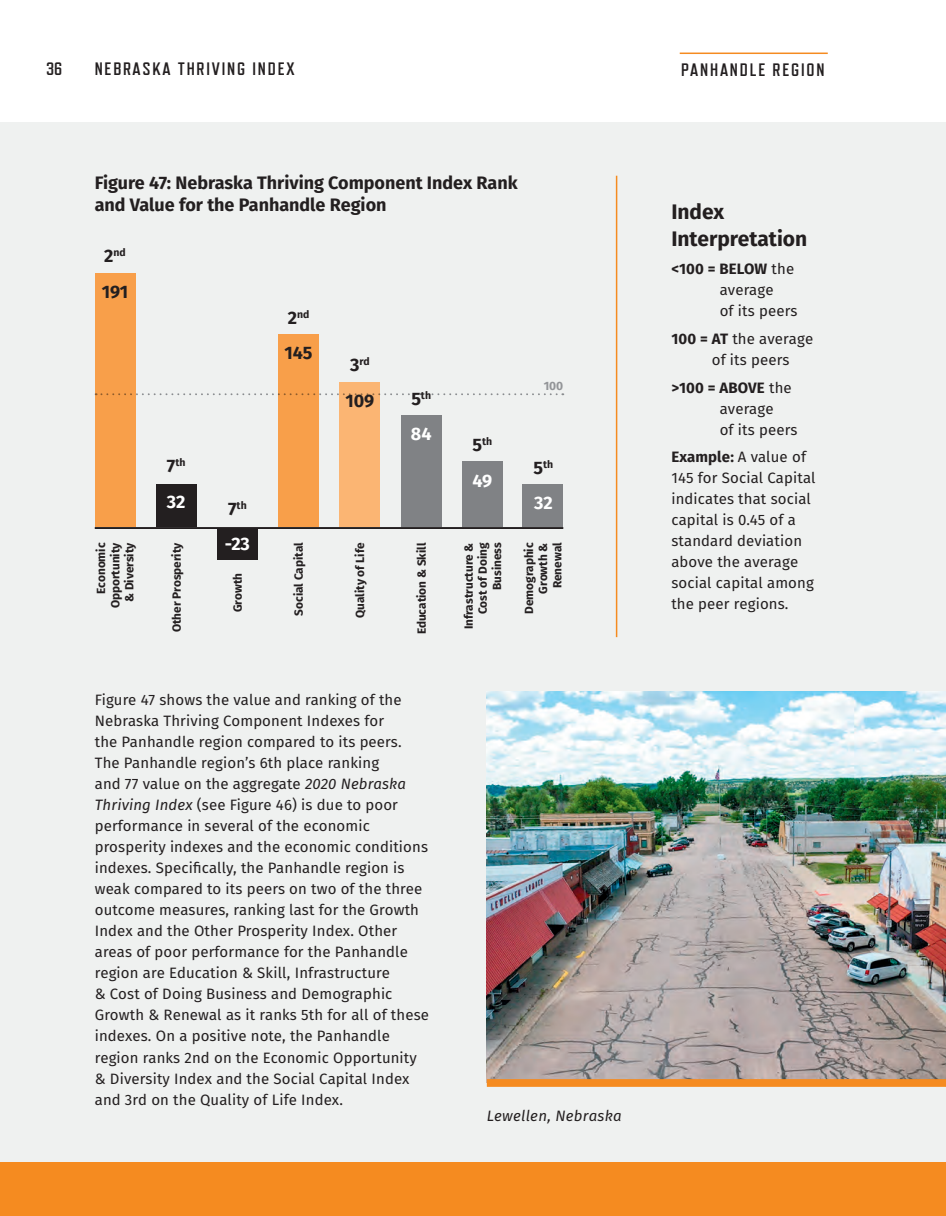
<style>
.page{position:relative;width:946px;height:1216px;background:#fff}
.page>*{position:absolute;margin:0;border:0;box-sizing:border-box;transform-origin:0 0}
.t1{font:700 21px/27px "Fira Sans";color:#231f20}
.t2{font:700 18px/21.6px "Fira Sans";color:#231f20}
.t3{font:700 18px "Refrigerator Deluxe";letter-spacing:.1em;color:#231f20}
.t4{font:700 18px "Fira Sans";letter-spacing:-.01em;color:#fff}
.t5{font:15px/21px "Fira Sans";letter-spacing:.01em;color:#231f20}
.t6{font:italic 15px "Fira Sans";letter-spacing:.02em;color:#231f20}
.t7{font:700 12px "Fira Sans";color:#939598}
.t8{font:700 11.85px/14.2px "Fira Sans";color:#231f20;text-align:right}
.t9{font:700 10.5px "Fira Sans";color:#231f20}
.s1{font-size:18px}
.s2{font-style:italic}
.s3{font-weight:700}
</style>
<div class="page">
<div style="left:1px;top:122px;width:944px;height:1092px;background:#eff1f0"></div>
<div style="left:95px;top:273px;width:40px;height:254px;background:#f89f4a"></div>
<div style="left:156px;top:484px;width:40px;height:43px;background:#231f20"></div>
<div style="left:217px;top:529px;width:40px;height:30px;background:#231f20"></div>
<div style="left:278px;top:334px;width:40px;height:193px;background:#f89f4a"></div>
<div style="left:339px;top:382px;width:41px;height:145px;background:#fbb573"></div>
<div style="left:401px;top:415px;width:40px;height:112px;background:#808285"></div>
<div style="left:462px;top:462px;width:40px;height:65px;background:#808285"></div>
<div style="left:522px;top:484px;width:41px;height:43px;background:#808285"></div>
<hr style="left:615px;top:176px;width:2px;height:461px;background:#f58b20">
<img style="left:486px;top:691px;width:459px;height:387px">
<svg style="left:96px;top:393px;width:467px;height:2px"></svg>
<hr style="left:679px;top:52px;width:148px;height:2px;background:#f58b20">
<svg style="left:486px;top:1078px;width:459px;height:8px;background:#ea8e32"></svg>
<div style="left:0;top:1161px;width:945px;height:54px;background:#f58b20"></div>
<hr style="left:95px;top:527px;width:468px;height:2px;background:#231f20">
<p class="t3" style="left:46px;top:59px;width:18px">36</p>
<p class="t3" style="left:95px;top:59px;width:201px">NEBRASKA THRIVING INDEX</p>
<p class="t2" style="left:95px;top:171px;width:424px">Figure 47: Nebraska Thriving Component Index Rank and Value for the Panhandle Region</p>
<p class="t9" style="left:104px;top:244px;width:23px"><span class="s1">2</span>nd</p>
<p class="t2" style="left:102px;top:280px;width:28px">191</p>
<p class="t9" style="left:167px;top:453px;width:20px"><span class="s1">7</span>th</p>
<p class="t4" style="left:167px;top:486px;width:20px">32</p>
<p class="t9" style="left:228px;top:497px;width:20px"><span class="s1">7</span>th</p>
<p class="t9" style="left:288px;top:305px;width:23px"><span class="s1">2</span>nd</p>
<p class="t2" style="left:284px;top:341px;width:29px">145</p>
<p class="t9" style="left:350px;top:353px;width:21px"><span class="s1">3</span>rd</p>
<p class="t2" style="left:345px;top:388px;width:30px">109</p>
<p class="t9" style="left:411px;top:386px;width:21px"><span class="s1">5</span>th</p>
<p class="t4" style="left:411px;top:418px;width:22px">84</p>
<p class="t9" style="left:472px;top:432px;width:21px"><span class="s1">5</span>th</p>
<p class="t4" style="left:472px;top:465px;width:21px">49</p>
<p class="t7" style="left:543px;top:375px;width:21px">100</p>
<p class="t9" style="left:533px;top:455px;width:21px"><span class="s1">5</span>th</p>
<p class="t4" style="left:534px;top:487px;width:20px">32</p>
<p class="t4" style="left:225px;top:528px;width:27px">-23</p>
<p class="t8" style="left:93px;top:608px;width:67px;rotate:-90deg">Economic<br>Opportunity &amp; Diversity</p>
<p class="t8" style="left:169px;top:632px;width:91px;rotate:-90deg">Other Prosperity</p>
<p class="t8" style="left:521px;top:613px;width:73px;rotate:-90deg">Demographic<br>Growth &amp;<br>Renewal</p>
<p class="t8" style="left:413px;top:634px;width:93px;rotate:-90deg">Education &amp; Skill</p>
<p class="t8" style="left:460px;top:629px;width:88px;rotate:-90deg">Infrastructure &amp;<br>Cost of Doing<br>Business</p>
<p class="t8" style="left:291px;top:615px;width:75px;rotate:-90deg">Social Capital</p>
<p class="t8" style="left:352px;top:618px;width:77px;rotate:-90deg">Quality of Life</p>
<p class="t8" style="left:230px;top:612px;width:41px;rotate:-90deg">Growth</p>
<p class="t5" style="left:95px;top:689px;width:335px">Figure 47 shows the value and ranking of the Nebraska Thriving Component Indexes for<br>the Panhandle region compared to its peers.<br>The Panhandle region’s 6th place ranking<br>and 77 value on the aggregate <span class="s2">2020 Nebraska Thriving Index</span> (see Figure 46) is due to poor performance in several of the economic prosperity indexes and the economic conditions indexes. Specifically, the Panhandle region is weak compared to its peers on two of the three outcome measures, ranking last for the Growth Index and the Other Prosperity Index. Other areas of poor performance for the Panhandle region are Education &amp; Skill, Infrastructure<br>&amp; Cost of Doing Business and Demographic Growth &amp; Renewal as it ranks 5th for all of these indexes. On a positive note, the Panhandle region ranks 2nd on the Economic Opportunity &amp; Diversity Index and the Social Capital Index and 3rd on the Quality of Life Index.</p>
<p class="t6" style="left:486px;top:1104px;width:136px">Lewellen, Nebraska</p>
<p class="t3" style="left:680px;top:59px;width:145px">PANHANDLE REGION</p>
<h1 class="t1" style="left:671px;top:197px;width:137px">Index<br>Interpretation</h1>
<p class="t5" style="left:719px;top:258px;width:79px;text-indent:-48px"><span class="s3">&lt;100 = BELOW</span> the average<br>of its peers</p>
<p class="t5" style="left:711px;top:327px;width:103px;text-indent:-40px"><span class="s3">100 = AT</span> the average of its peers</p>
<p class="t5" style="left:719px;top:376px;width:79px;text-indent:-48px"><span class="s3">&gt;100 = ABOVE</span> the average<br>of its peers</p>
<p class="t5" style="left:671px;top:446px;width:146px"><span class="s3">Example:</span> A value of<br>145 for Social Capital indicates that social capital is 0.45 of a standard deviation above the average social capital among</p>
<p class="t5" style="left:671px;top:593px;width:119px">the peer regions.</p>
</div>
